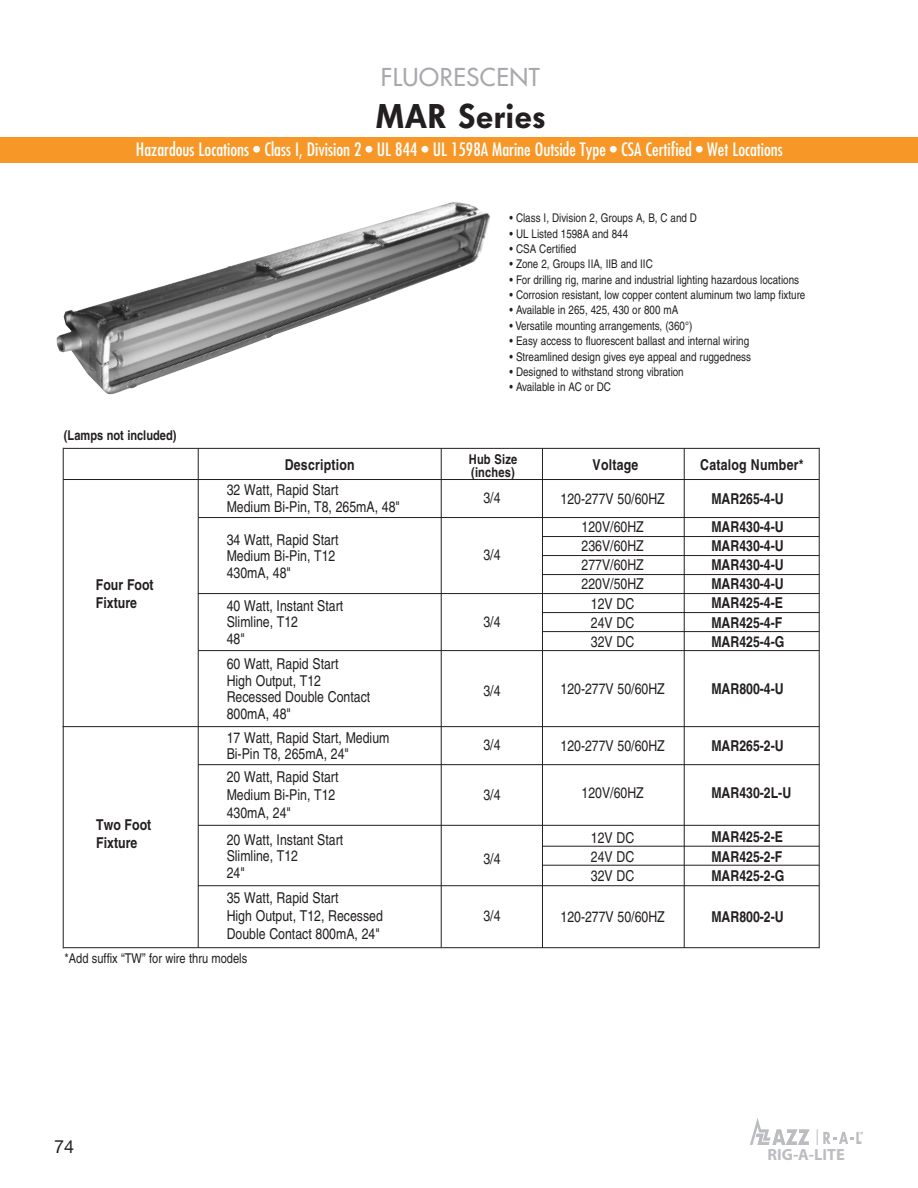
<style>
.page{position:relative;width:918px;height:1188px;background:#fff}
.page>*{position:absolute;margin:0;border:0;box-sizing:border-box;transform-origin:0 0}
.Header_sub_head{font:36px "Futura Hvy";color:#231f20}
.Header_top{font:24px "Futura";letter-spacing:.025em;color:#a8a9ad}
.banner_text{font:condensed 18px "Futura";color:#fff}
.t1{font:18px "Helvetica Neue";color:#231f20}
.t2{font:700 16.2px "Myriad Pro";color:#bcbdc0}
.t3{font:condensed 15px "Helvetica";color:#231f20}
.t4{font:700 condensed 15px "Helvetica";color:#231f20}
.t5{font:700 condensed 13.5px "Helvetica";color:#231f20}
.t6{font:condensed 13.5px "Helvetica";color:#231f20}
.Intro_Paragraph{font:condensed 12px "Helvetica";color:#231f20}
</style>
<div class="page">
<svg style="left:823px;top:1132px;width:40px;height:12px"></svg>
<svg style="left:750px;top:1118px;width:60px;height:27px"></svg>
<div style="left:0;top:137px;width:918px;height:26px;background:#f79727"></div>
<img style="left:57px;top:202px;width:434px;height:193px">
<hr style="left:684px;top:448px;width:1px;height:500px;background:#231f20">
<hr style="left:441px;top:448px;width:1px;height:500px;background:#231f20">
<hr style="left:198px;top:517px;width:621px;height:1px;background:#231f20">
<hr style="left:542px;top:555px;width:277px;height:1px;background:#231f20">
<hr style="left:542px;top:574px;width:277px;height:1px;background:#231f20">
<hr style="left:198px;top:593px;width:621px;height:1px;background:#231f20">
<hr style="left:542px;top:631px;width:277px;height:1px;background:#231f20">
<hr style="left:198px;top:650px;width:621px;height:1px;background:#231f20">
<hr style="left:62px;top:726px;width:757px;height:1px;background:#231f20">
<hr style="left:198px;top:764px;width:621px;height:1px;background:#231f20">
<hr style="left:198px;top:825px;width:621px;height:1px;background:#231f20">
<hr style="left:542px;top:846px;width:277px;height:1px;background:#231f20">
<hr style="left:543px;top:865px;width:276px;height:1px;background:#231f20">
<hr style="left:198px;top:885px;width:621px;height:1px;background:#231f20">
<hr style="left:63px;top:479px;width:756px;height:1px;background:#231f20">
<hr style="left:542px;top:448px;width:1px;height:500px;background:#231f20">
<hr style="left:543px;top:536px;width:276px;height:1px;background:#231f20">
<hr style="left:542px;top:612px;width:277px;height:1px;background:#231f20">
<hr style="left:198px;top:448px;width:1px;height:500px;background:#231f20">
<hr style="left:63px;top:448px;width:756px;height:1px;background:#231f20">
<hr style="left:63px;top:448px;width:1px;height:500px;background:#231f20">
<hr style="left:819px;top:448px;width:1px;height:500px;background:#231f20">
<hr style="left:63px;top:947px;width:756px;height:1px;background:#231f20">
<p class="Header_top" style="left:381px;top:62px;width:161px">FLUORESCENT</p>
<p class="Header_sub_head" style="left:375px;top:94px;width:172px">MAR Series</p>
<p class="banner_text" style="left:136px;top:138px;width:648px">Hazardous Locations • Class I, Division 2 • UL 844 • UL 1598A Marine Outside Type • CSA Certified • Wet Locations</p>
<p class="t5" style="left:64px;top:427px;width:114px">(Lamps not included)</p>
<p class="t4" style="left:96px;top:575px;width:59px">Four Foot</p>
<p class="t4" style="left:96px;top:593px;width:43px">Fixture</p>
<p class="t4" style="left:96px;top:815px;width:57px">Two Foot</p>
<p class="t4" style="left:96px;top:833px;width:43px">Fixture</p>
<p class="t4" style="left:285px;top:455px;width:71px">Description</p>
<p class="t3" style="left:227px;top:481px;width:113px">32 Watt, Rapid Start</p>
<p class="t3" style="left:227px;top:498px;width:175px">Medium Bi-Pin, T8, 265mA, 48"</p>
<p class="t3" style="left:227px;top:531px;width:113px">34 Watt, Rapid Start</p>
<p class="t3" style="left:227px;top:547px;width:110px">Medium Bi-Pin, T12</p>
<p class="t3" style="left:227px;top:564px;width:66px">430mA, 48"</p>
<p class="t3" style="left:227px;top:597px;width:118px">40 Watt, Instant Start</p>
<p class="t3" style="left:227px;top:613px;width:73px">Slimline, T12</p>
<p class="t3" style="left:227px;top:630px;width:20px">48"</p>
<p class="t3" style="left:227px;top:655px;width:113px">60 Watt, Rapid Start</p>
<p class="t3" style="left:227px;top:672px;width:96px">High Output, T12</p>
<p class="t3" style="left:227px;top:688px;width:145px">Recessed Double Contact</p>
<p class="t3" style="left:227px;top:705px;width:66px">800mA, 48"</p>
<p class="t3" style="left:227px;top:729px;width:164px">17 Watt, Rapid Start, Medium</p>
<p class="t3" style="left:227px;top:745px;width:124px">Bi-Pin T8, 265mA, 24"</p>
<p class="t3" style="left:227px;top:768px;width:113px">20 Watt, Rapid Start</p>
<p class="t3" style="left:227px;top:786px;width:110px">Medium Bi-Pin, T12</p>
<p class="t3" style="left:227px;top:804px;width:66px">430mA, 24"</p>
<p class="t3" style="left:227px;top:831px;width:118px">20 Watt, Instant Start</p>
<p class="t3" style="left:227px;top:847px;width:73px">Slimline, T12</p>
<p class="t3" style="left:227px;top:864px;width:20px">24"</p>
<p class="t3" style="left:227px;top:889px;width:113px">35 Watt, Rapid Start</p>
<p class="t3" style="left:227px;top:907px;width:158px">High Output, T12, Recessed</p>
<p class="t3" style="left:227px;top:925px;width:155px">Double Contact 800mA, 24"</p>
<p class="t6" style="left:65px;top:951px;width:184px">*Add suffix “TW” for wire thru models</p>
<p class="Intro_Paragraph" style="left:510px;top:211px;width:189px">• Class I, Division 2, Groups A, B, C and D</p>
<p class="Intro_Paragraph" style="left:510px;top:226px;width:120px">• UL Listed 1598A and 844</p>
<p class="Intro_Paragraph" style="left:510px;top:242px;width:68px">• CSA Certified</p>
<p class="Intro_Paragraph" style="left:510px;top:257px;width:145px">• Zone 2, Groups IIA, IIB and IIC</p>
<p class="Intro_Paragraph" style="left:510px;top:272px;width:291px">• For drilling rig, marine and industrial lighting hazardous locations</p>
<p class="Intro_Paragraph" style="left:510px;top:288px;width:297px">• Corrosion resistant, low copper content aluminum two lamp fixture</p>
<p class="Intro_Paragraph" style="left:510px;top:303px;width:170px">• Available in 265, 425, 430 or 800 mA</p>
<p class="Intro_Paragraph" style="left:510px;top:319px;width:184px">• Versatile mounting arrangements, (360°)</p>
<p class="Intro_Paragraph" style="left:510px;top:334px;width:241px">• Easy access to fluorescent ballast and internal wiring</p>
<p class="Intro_Paragraph" style="left:510px;top:349px;width:243px">• Streamlined design gives eye appeal and ruggedness</p>
<p class="Intro_Paragraph" style="left:510px;top:365px;width:176px">• Designed to withstand strong vibration</p>
<p class="Intro_Paragraph" style="left:510px;top:380px;width:103px">• Available in AC or DC</p>
<p class="t5" style="left:469px;top:451px;width:50px">Hub Size</p>
<p class="t5" style="left:471px;top:464px;width:45px">(inches)</p>
<p class="t3" style="left:483px;top:489px;width:19px">3/4</p>
<p class="t3" style="left:483px;top:546px;width:19px">3/4</p>
<p class="t3" style="left:483px;top:613px;width:19px">3/4</p>
<p class="t3" style="left:483px;top:682px;width:19px">3/4</p>
<p class="t3" style="left:483px;top:736px;width:19px">3/4</p>
<p class="t3" style="left:483px;top:786px;width:19px">3/4</p>
<p class="t3" style="left:483px;top:850px;width:19px">3/4</p>
<p class="t3" style="left:483px;top:907px;width:19px">3/4</p>
<p class="t4" style="left:593px;top:455px;width:47px">Voltage</p>
<p class="t4" style="left:700px;top:455px;width:105px">Catalog Number*</p>
<p class="t3" style="left:561px;top:490px;width:106px">120-277V 50/60HZ</p>
<p class="t3" style="left:582px;top:518px;width:64px">120V/60HZ</p>
<p class="t3" style="left:582px;top:537px;width:64px">236V/60HZ</p>
<p class="t3" style="left:582px;top:556px;width:64px">277V/60HZ</p>
<p class="t3" style="left:582px;top:576px;width:64px">220V/50HZ</p>
<p class="t3" style="left:591px;top:595px;width:45px">12V DC</p>
<p class="t3" style="left:591px;top:614px;width:45px">24V DC</p>
<p class="t3" style="left:591px;top:633px;width:45px">32V DC</p>
<p class="t3" style="left:561px;top:680px;width:106px">120-277V 50/60HZ</p>
<p class="t3" style="left:561px;top:737px;width:106px">120-277V 50/60HZ</p>
<p class="t3" style="left:582px;top:784px;width:64px">120V/60HZ</p>
<p class="t3" style="left:591px;top:829px;width:45px">12V DC</p>
<p class="t3" style="left:591px;top:848px;width:45px">24V DC</p>
<p class="t3" style="left:591px;top:867px;width:45px">32V DC</p>
<p class="t3" style="left:561px;top:908px;width:106px">120-277V 50/60HZ</p>
<p class="t4" style="left:711px;top:490px;width:74px">MAR265-4-U</p>
<p class="t4" style="left:711px;top:518px;width:74px">MAR430-4-U</p>
<p class="t4" style="left:711px;top:537px;width:74px">MAR430-4-U</p>
<p class="t4" style="left:711px;top:556px;width:74px">MAR430-4-U</p>
<p class="t4" style="left:711px;top:575px;width:74px">MAR430-4-U</p>
<p class="t4" style="left:711px;top:594px;width:73px">MAR425-4-E</p>
<p class="t4" style="left:711px;top:613px;width:73px">MAR425-4-F</p>
<p class="t4" style="left:711px;top:632px;width:75px">MAR425-4-G</p>
<p class="t4" style="left:711px;top:680px;width:74px">MAR800-4-U</p>
<p class="t4" style="left:711px;top:737px;width:74px">MAR265-2-U</p>
<p class="t4" style="left:711px;top:784px;width:81px">MAR430-2L-U</p>
<p class="t4" style="left:711px;top:828px;width:73px">MAR425-2-E</p>
<p class="t4" style="left:711px;top:847px;width:73px">MAR425-2-F</p>
<p class="t4" style="left:711px;top:866px;width:75px">MAR425-2-G</p>
<p class="t4" style="left:711px;top:908px;width:74px">MAR800-2-U</p>
<p class="t1" style="left:54px;top:1136px;width:22px">74</p>
<p class="t2" style="left:768px;top:1146px;width:79px">RIG-A-LITE</p>
</div>
